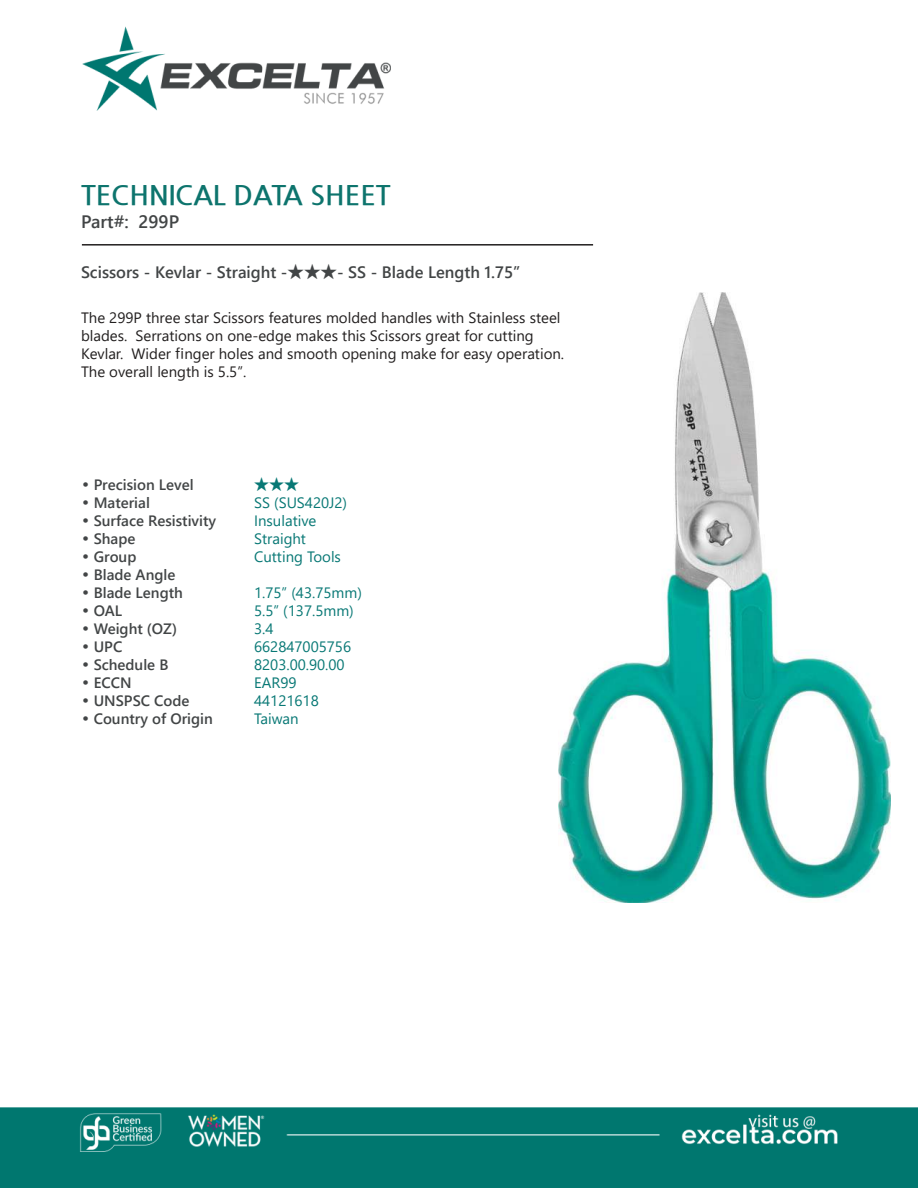
<style>
.page{position:relative;width:918px;height:1188px;background:#fff}
.page>*{position:absolute;margin:0;border:0;box-sizing:border-box;transform-origin:0 0}
.t1{font:700 27px "Nanum Gothic";color:#0d746d}
.t2{font:700 18px "Yu Gothic UI";color:#424546}
.t3{font:700 16.5px "Yu Gothic UI";color:#424546}
.t4{font:15px/18px "Yu Gothic UI";color:#221f1f}
.t5{font:700 15px "Yu Gothic UI";color:#424546}
.t6{font:15px "Yu Gothic UI";color:#087875}
.s1{font-family:"Century Gothic";font-weight:400}
</style>
<div class="page">
<img style="left:0;top:26px;width:918px;height:1162px">
<img style="left:558px;top:293px;width:333px;height:610px">
<hr style="left:82px;top:244px;width:511px;height:2px;background:#221f1f">
<h1 class="t1" style="left:81px;top:179px;width:311px">TECHNICAL DATA SHEET</h1>
<p class="t2" style="left:81px;top:215px;width:100px">Part#: 299P</p>
<p class="t3" style="left:81px;top:262px;width:441px">Scissors - Kevlar - Straight -★★★- SS - Blade Length 1.75”</p>
<p class="t4" style="left:81px;top:306px;width:485px">The 299P three star Scissors features molded handles with Stainless steel blades. Serrations on one-edge makes this Scissors great for cutting Kevlar. Wider 昀椀nger holes and smooth opening make for easy operation.<br>The overall length is 5.5”.</p>
<p class="t5" style="left:81px;top:479px;width:114px"><span class="s1">•</span> Precision Level</p>
<p class="t6" style="left:254px;top:471px;width:46px">★★★</p>
<p class="t5" style="left:81px;top:497px;width:70px"><span class="s1">•</span> Material</p>
<p class="t6" style="left:254px;top:489px;width:95px">SS (SUS420J2)</p>
<p class="t5" style="left:81px;top:515px;width:137px"><span class="s1">•</span> Surface Resistivity</p>
<p class="t6" style="left:254px;top:507px;width:64px">Insulative</p>
<p class="t5" style="left:81px;top:533px;width:56px"><span class="s1">•</span> Shape</p>
<p class="t6" style="left:254px;top:533px;width:53px">Straight</p>
<p class="t5" style="left:81px;top:551px;width:57px"><span class="s1">•</span> Group</p>
<p class="t6" style="left:254px;top:543px;width:88px">Cutting Tools</p>
<p class="t5" style="left:81px;top:569px;width:96px"><span class="s1">•</span> Blade Angle</p>
<p class="t5" style="left:81px;top:587px;width:103px"><span class="s1">•</span> Blade Length</p>
<p class="t6" style="left:254px;top:579px;width:109px">1.75” (43.75mm)</p>
<p class="t5" style="left:81px;top:605px;width:43px"><span class="s1">•</span> OAL</p>
<p class="t6" style="left:254px;top:597px;width:101px">5.5” (137.5mm)</p>
<p class="t5" style="left:81px;top:623px;width:98px"><span class="s1">•</span> Weight (OZ)</p>
<p class="t6" style="left:254px;top:615px;width:21px">3.4</p>
<p class="t5" style="left:81px;top:641px;width:43px"><span class="s1">•</span> UPC</p>
<p class="t6" style="left:254px;top:633px;width:99px">662847005756</p>
<p class="t5" style="left:81px;top:659px;width:89px"><span class="s1">•</span> Schedule B</p>
<p class="t6" style="left:254px;top:651px;width:92px">8203.00.90.00</p>
<p class="t5" style="left:81px;top:677px;width:52px"><span class="s1">•</span> ECCN</p>
<p class="t6" style="left:254px;top:669px;width:44px">EAR99</p>
<p class="t5" style="left:81px;top:695px;width:110px"><span class="s1">•</span> UNSPSC Code</p>
<p class="t6" style="left:254px;top:687px;width:66px">44121618</p>
<p class="t5" style="left:81px;top:713px;width:133px"><span class="s1">•</span> Country of Origin</p>
<p class="t6" style="left:254px;top:705px;width:46px">Taiwan</p>
</div>
